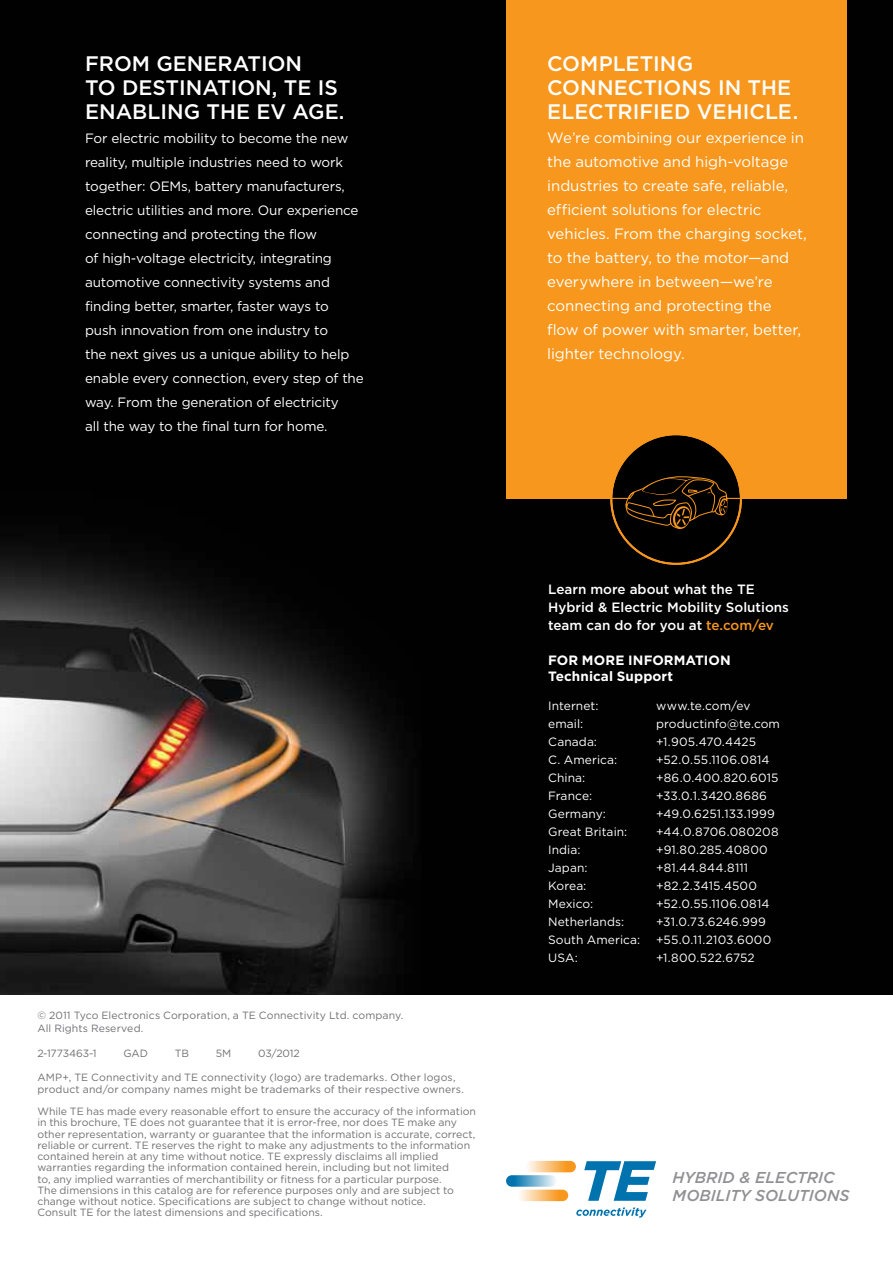
<style>
.page{position:relative;width:893px;height:1263px;background:#fff}
.page>*{position:absolute;margin:0;border:0;box-sizing:border-box;transform-origin:0 0}
.t1{font:500 21px "Gotham";color:#fff}
.t2{font:italic 500 15.75px/18.9px "Gotham";color:#919195}
.t3{font:15px/24px "Gotham";letter-spacing:-.005em;color:#fff}
.t4{font:13.5px/24px "Gotham";letter-spacing:-.01em;color:#fff}
.t5{font:500 13.5px/18px "Gotham";color:#fff}
.t6{font:700 13.5px/16.5px "Gotham";letter-spacing:.01em;color:#fff}
.t7{font:12px "Gotham";letter-spacing:.01em;color:#fff}
.t8{font:10.5px/11.2px "Gotham";color:#717073}
.s1{color:#f8971d}
</style>
<div class="page">
<img style="left:0;top:0;width:893px;height:994px">
<div style="left:506px;top:0;width:340px;height:499px;background:#f8971d"></div>
<img style="left:611px;top:434px;width:130px;height:130px;border-radius:65px">
<svg style="left:611px;top:462px;width:130px;height:68px;background:#251604"></svg>
<svg style="left:525px;top:1161px;width:51px;height:11px"></svg>
<svg style="left:518px;top:1189px;width:50px;height:12px"></svg>
<svg style="left:506px;top:1175px;width:51px;height:12px"></svg>
<svg style="left:584px;top:1161px;width:72px;height:40px"></svg>
<svg style="left:576px;top:1207px;width:70px;height:10px"></svg>
<h1 class="t1" style="left:85px;top:50px;width:31px">FROM</h1>
<h1 class="t1" style="left:156px;top:50px;width:32px">GENERATION</h1>
<h1 class="t1" style="left:85px;top:74px;width:52px">TO DESTINATION</h1>
<h1 class="t1" style="left:272px;top:74px;width:56px">, TE IS</h1>
<h1 class="t1" style="left:85px;top:98px;width:15px">ENABLIN</h1>
<h1 class="t1" style="left:184px;top:98px;width:38px">G THE</h1>
<h1 class="t1" style="left:256px;top:98px;width:89px">EV AGE.</h1>
<p class="t4" style="left:85px;top:126px;width:280px">For electric mobility to become the new reality, multiple industries need to work together: OE Ms, battery manufacturers, electric utilities and more. Our experience connecting and protecting the flow<br>of high-voltage electricity, integrating automotive connectivity systems and finding better, smarter, faster ways to push innovation from one industry to<br>the next gives us a unique ability to help enable every connection, every step of the way. From the generation of electricity<br>all the way to the final turn for home.</p>
<p class="t8" style="left:37px;top:1009px;width:368px;line-height:12.8px">© 2011 Tyco Electronics Corporation, a TE Connectivity Ltd. company.<br>All Rights Reserved.</p>
<p class="t8" style="left:37px;top:1048px;width:61px">2-1773463-1</p>
<p class="t8" style="left:124px;top:1048px;width:24px">GAD</p>
<p class="t8" style="left:175px;top:1048px;width:14px">TB</p>
<p class="t8" style="left:216px;top:1048px;width:17px">5M</p>
<p class="t8" style="left:258px;top:1048px;width:43px">03/2012</p>
<p class="t8" style="left:37px;top:1072px;width:428px">AMP+, TE Connectivity and TE connectivity (logo) are trademarks. Other logos, product and/or company names might be trademarks of their respective owners.</p>
<p class="t8" style="left:37px;top:1105px;width:440px">While TE has made every reasonable effort to ensure the accuracy of the information in this brochure, TE does not guarantee that it is error-free, nor does TE make any other representation, warranty or guarantee that the information is accurate, correct, reliable or current. TE reserves the right to make any adjustments to the information contained herein at any time without notice. TE expressly disclaims all implied warranties regarding the information contained herein, including but not limited<br>to, any implied warranties of merchantibility or fitness for a particular purpose.<br>The dimensions in this catalog are for reference purposes only and are subject to change without notice. Specifications are subject to change without notice.<br>Consult TE for the latest dimensions and specifications.</p>
<h1 class="t1" style="left:547px;top:50px;width:30px">COMPLETIN</h1>
<h1 class="t1" style="left:677px;top:50px;width:18px">G</h1>
<h1 class="t1" style="left:547px;top:74px;width:16px">CONNECTIONS</h1>
<h1 class="t1" style="left:718px;top:74px;width:45px">IN THE</h1>
<h1 class="t1" style="left:547px;top:98px;width:14px">ELECTRIFIED</h1>
<h1 class="t1" style="left:697px;top:98px;width:15px">VEHICLE</h1>
<h1 class="t1" style="left:793px;top:98px;width:7px">.</h1>
<p class="t3" style="left:547px;top:125px;width:261px">We’re combining our experience in the automotive and high-voltage industries to create safe, reliable, efficient solutions for electric vehicles. From the charging socket, to the battery, to the motor—and everywhere in between—we’re connecting and protecting the flow of power with smarter, better, lighter technology.</p>
<p class="t5" style="left:548px;top:580px;width:242px">LEARN MORE ABOUT WHAT THE TE<br>HYBRID &amp; ELECTRIC MOBILITY SOLUTIONS<br>TEAM CAN DO FOR YOU AT <span class="s1">TE.COM/EV</span></p>
<p class="t6" style="left:548px;top:652px;width:184px">FOR MORE INFORMATION<br>Technical Support</p>
<p class="t7" style="left:548px;top:698px;width:52px">Internet:</p>
<p class="t7" style="left:656px;top:698px;width:96px">www.te.com/ev</p>
<p class="t7" style="left:548px;top:716px;width:37px">email:</p>
<p class="t7" style="left:656px;top:716px;width:125px">productinfo@te.com</p>
<p class="t7" style="left:548px;top:734px;width:50px">Canada:</p>
<p class="t7" style="left:656px;top:734px;width:101px">+1.905.470.4425</p>
<p class="t7" style="left:548px;top:752px;width:71px">C. America:</p>
<p class="t7" style="left:656px;top:752px;width:115px">+52.0.55.1106.0814</p>
<p class="t7" style="left:548px;top:770px;width:39px">China:</p>
<p class="t7" style="left:656px;top:770px;width:124px">+86.0.400.820.6015</p>
<p class="t7" style="left:548px;top:788px;width:45px">France:</p>
<p class="t7" style="left:656px;top:788px;width:112px">+33.0.1.3420.8686</p>
<p class="t7" style="left:548px;top:806px;width:59px">Germany:</p>
<p class="t7" style="left:656px;top:806px;width:120px">+49.0.6251.133.1999</p>
<p class="t7" style="left:548px;top:824px;width:81px">Great B ritain:</p>
<p class="t7" style="left:656px;top:824px;width:124px">+44.0.8706.080208</p>
<p class="t7" style="left:548px;top:842px;width:34px">India:</p>
<p class="t7" style="left:656px;top:842px;width:113px">+91.80.285.40800</p>
<p class="t7" style="left:548px;top:860px;width:41px">Japan:</p>
<p class="t7" style="left:656px;top:860px;width:94px">+81.44.844.8111</p>
<p class="t7" style="left:548px;top:878px;width:40px">Korea:</p>
<p class="t7" style="left:656px;top:878px;width:102px">+82.2.3415.4500</p>
<p class="t7" style="left:548px;top:896px;width:47px">Mexico:</p>
<p class="t7" style="left:656px;top:896px;width:115px">+52.0.55.1106.0814</p>
<p class="t7" style="left:548px;top:914px;width:77px">Netherlands:</p>
<p class="t7" style="left:656px;top:914px;width:111px">+31.0.73.6246.999</p>
<p class="t7" style="left:548px;top:932px;width:94px">South America:</p>
<p class="t7" style="left:656px;top:932px;width:117px">+55.0.11.2103.6000</p>
<p class="t7" style="left:548px;top:950px;width:31px">USA:</p>
<p class="t7" style="left:656px;top:950px;width:100px">+1.800.522.6752</p>
<h2 class="t2" style="left:673px;top:1167px;width:179px">HYBRID &amp; ELECTRIC<br>MOBILITY SOLUTIONS</h2>
</div>
